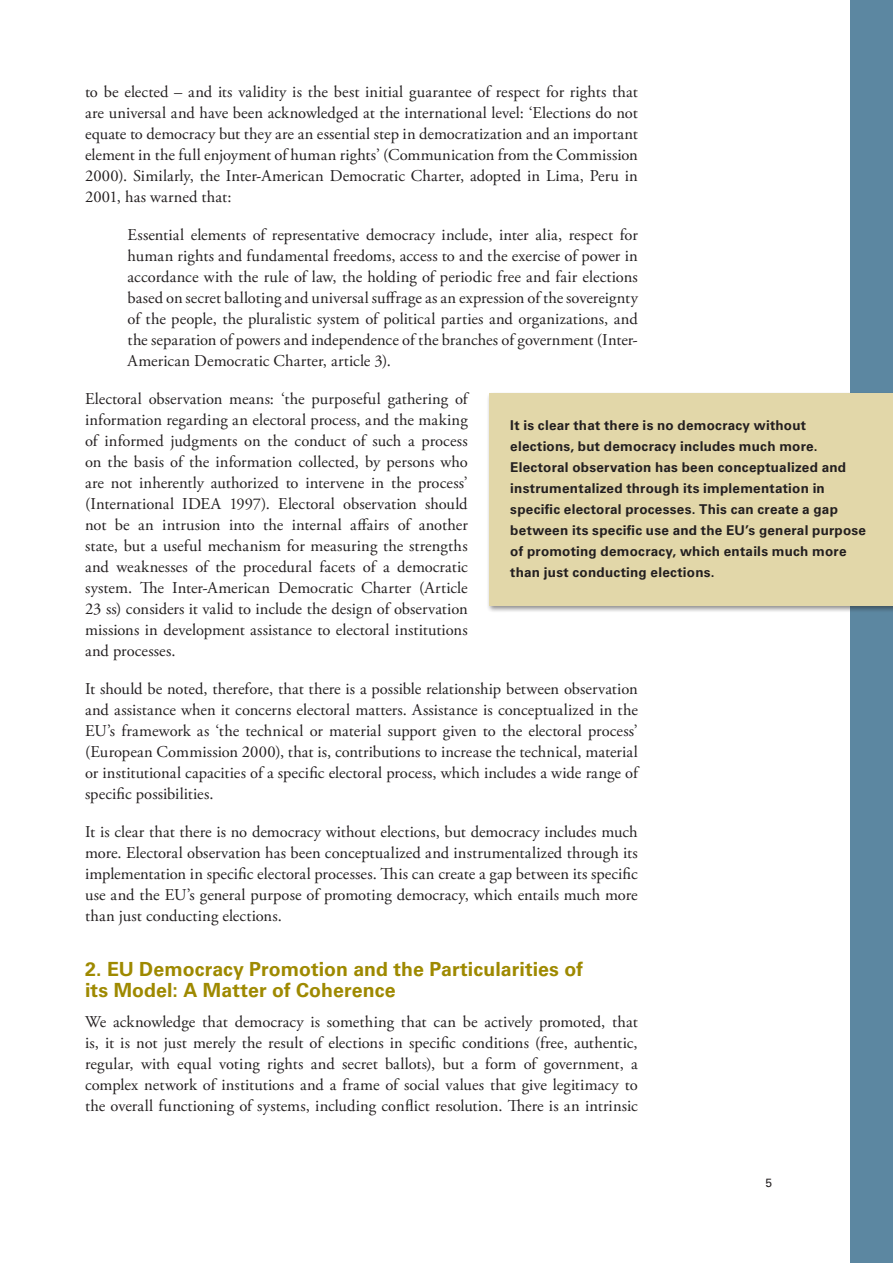
<style>
.page{position:relative;width:893px;height:1263px;background:#fff}
.page>*{position:absolute;margin:0;border:0;box-sizing:border-box;transform-origin:0 0}
.Underrubrik{font:700 19.5px/21px "Univers LT Std";letter-spacing:.005em;color:#9e8900}
.Brödtext{font:16.5px/21px "Adobe Garamond Pro";letter-spacing:.005em;color:#231f20;text-align:justify}
.t1{font:700 13.5px/21px "Univers LT Std";letter-spacing:.02em;color:#231f20}
.t2{font:12px "Univers LT Std";color:#231f20}
</style>
<div class="page">
<div style="left:850px;top:0;width:43px;height:1263px;background:#5c87a1"></div>
<div style="left:486px;top:391px;width:407px;height:222px;background:#231f20;opacity:.5"></div>
<div style="left:489px;top:393px;width:404px;height:213px;background:#e2d7a9"></div>
<p class="Brödtext" style="left:85px;top:82px;width:554px">to be elected – and its validity is the best initial guarantee of respect for rights that are universal and have been acknowledged at the international level: ‘Elections do not equate to democracy but they are an essential step in democratization and an important element in the full enjoyment of human rights’ (Communication from the Commission 2000). Similarly, the Inter-American Democratic Charter, adopted in Lima, Peru in 2001, has warned that:</p>
<p class="Brödtext" style="left:128px;top:225px;width:512px">Essential elements of representative democracy include, inter alia, respect for human rights and fundamental freedoms, access to and the exercise of power in accordance with the rule of law, the holding of periodic free and fair elections based on secret balloting and universal suffrage as an expression of the sovereignty of the people, the pluralistic system of political parties and organizations, and the separation of powers and independence of the branches of government (Inter-American Democratic Charter, article 3).</p>
<p class="Brödtext" style="left:85px;top:389px;width:384px">Electoral observation means: ‘the purposeful gathering of information regarding an electoral process, and the making of informed judgments on the conduct of such a process on the basis of the information collected, by persons who are not inherently authorized to intervene in the process’ (International IDEA 1997). Electoral observation should not be an intrusion into the internal affairs of another state, but a useful mechanism for measuring the strengths and weaknesses of the procedural facets of a democratic system. The Inter-American Democratic Charter (Article 23 ss) considers it valid to include the design of observation missions in development assistance to electoral institutions and processes.</p>
<p class="Brödtext" style="left:85px;top:679px;width:554px">It should be noted, therefore, that there is a possible relationship between observation and assistance when it concerns electoral matters. Assistance is conceptualized in the EU’s framework as ‘the technical or material support given to the electoral process’ (European Commission 2000), that is, contributions to increase the technical, material or institutional capacities of a specific electoral process, which includes a wide range of specific possibilities.</p>
<p class="Brödtext" style="left:85px;top:822px;width:554px">It is clear that there is no democracy without elections, but democracy includes much more. Electoral observation has been conceptualized and instrumentalized through its implementation in specific electoral processes. This can create a gap between its specific use and the EU’s general purpose of promoting democracy, which entails much more than just conducting elections.</p>
<p class="Underrubrik" style="left:85px;top:959px;width:499px">2. EU Democracy Promotion and the Particularities of its Model: A Matter of Coherence</p>
<p class="Brödtext" style="left:85px;top:1011px;width:554px">We acknowledge that democracy is something that can be actively promoted, that is, it is not just merely the result of elections in specific conditions (free, authentic, regular, with equal voting rights and secret ballots), but a form of government, a complex network of institutions and a frame of social values that give legitimacy to the overall functioning of systems, including conflict resolution. There is an intrinsic</p>
<p class="t1" style="left:510px;top:415px;width:337px">It is clear that there is no democracy without elections, but democracy includes much more.<br>Electoral observation has been conceptualized and instrumentalized through its implementation in specific electoral processes. This can create a gap</p>
<p class="t1" style="left:510px;top:520px;width:357px">between its specific use and the EU’s general purpose of promoting democracy, which entails much more than just conducting elections.</p>
<p class="t2" style="left:765px;top:1175px;width:8px">5</p>
</div>
